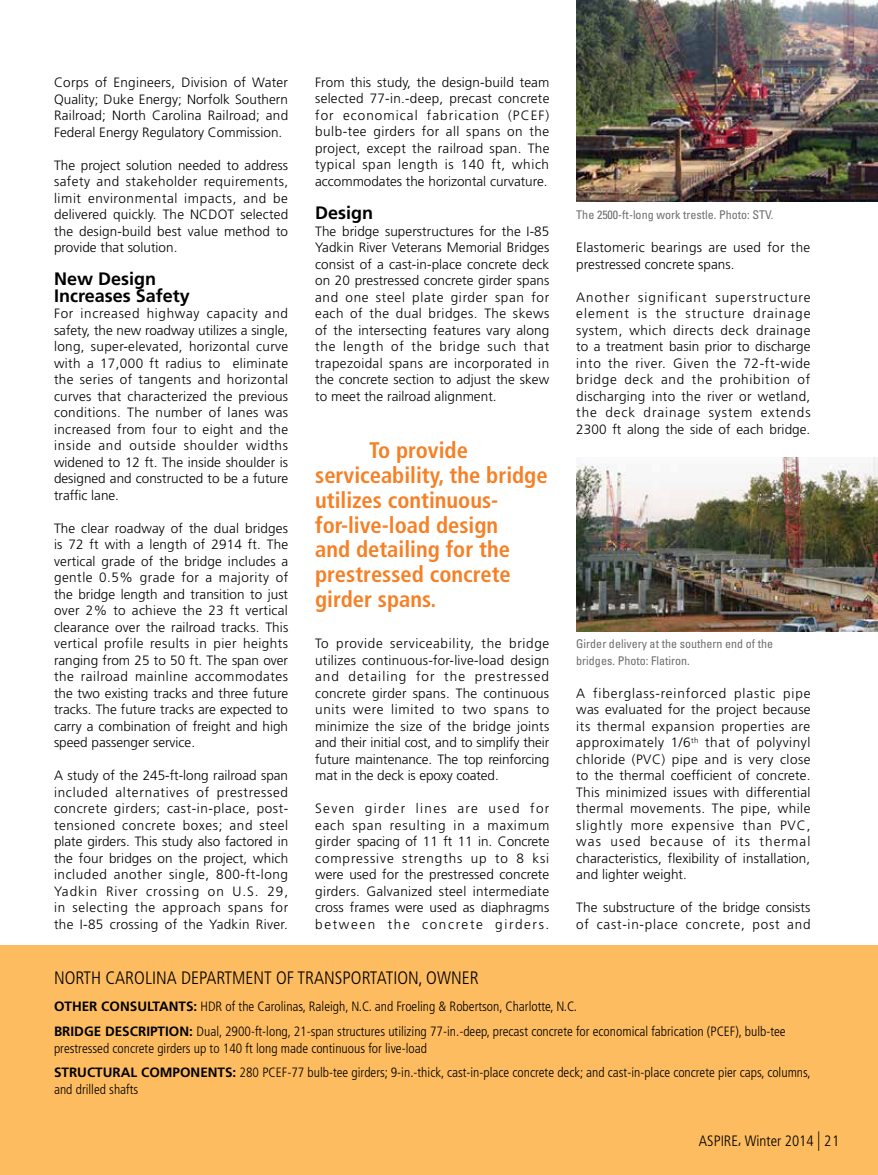
<style>
.page{position:relative;width:878px;height:1175px;background:#fff}
.page>*{position:absolute;margin:0;border:0;box-sizing:border-box;transform-origin:0 0}
.t1{font:700 condensed 22.5px/24.8px "Frutiger LT Std";color:#f58025}
.t2{font:300 condensed 18px "Frutiger LT Std";color:#000}
.t3{font:700 18px/16.5px "Frutiger LT Std";color:#000}
.t4{font:300 condensed 15px "Frutiger LT Std";color:#000}
.t5{font:300 13.5px/16.5px "Frutiger LT Std";letter-spacing:.005em;color:#000;text-align:justify}
.t6{font:300 condensed 13.5px/24.8px "Frutiger LT Std";color:#000}
.t7{font:300 13.5px/16.5px "Frutiger LT Std";letter-spacing:.025em;color:#000}
.t8{font:700 13.5px "Frutiger LT Std";color:#000}
.t9{font:condensed 12px/16.5px "Univers LT Std";color:#6d6e71}
.s1{font-weight:700;font-stretch:normal}
.s2{font-size:19.5px}
</style>
<div class="page">
<div style="left:0;top:945px;width:878px;height:229px;background:#fdbc5f"></div>
<img style="left:576px;top:0;width:302px;height:201px">
<img style="left:576px;top:458px;width:302px;height:173px">
<p class="t5" style="left:54px;top:74px;width:236px">Corps of Engineers, Division of Water Quality; Duke Energy; Norfolk Southern Railroad; North Carolina Railroad; and Federal Energy Regulatory Commission.</p>
<p class="t5" style="left:54px;top:157px;width:236px">The project solution needed to address safety and stakeholder requirements, limit environmental impacts, and be delivered quickly. The NCDOT selected the design-build best value method to provide that solution.</p>
<h2 class="t3" style="left:54px;top:271px;width:137px">New Design<br>Increases Safety</h2>
<p class="t5" style="left:54px;top:305px;width:236px">For increased highway capacity and safety, the new roadway utilizes a single, long, super-elevated, horizontal curve with a 17,000 ft radius to eliminate the series of tangents and horizontal curves that characterized the previous conditions. The number of lanes was increased from four to eight and the inside and outside shoulder widths widened to 12 ft. The inside shoulder is designed and constructed to be a future traffic lane.</p>
<p class="t5" style="left:54px;top:520px;width:236px">The clear roadway of the dual bridges is 72 ft with a length of 2914 ft. The vertical grade of the bridge includes a gentle 0.5% grade for a majority of the bridge length and transition to just over 2% to achieve the 23 ft vertical clearance over the railroad tracks. This vertical profile results in pier heights ranging from 25 to 50 ft. The span over the railroad mainline accommodates the two existing tracks and three future tracks. The future tracks are expected to carry a combination of freight and high speed passenger service.</p>
<p class="t5" style="left:54px;top:767px;width:236px">A study of the 245-ft-long railroad span included alternatives of prestressed concrete girders; cast-in-place, post&shy;tensioned concrete boxes; and steel plate girders. This study also factored in the four bridges on the project, which included another single, 800-ft-long Yadkin River crossing on U.S. 29, in selecting the approach spans for the I-85 crossing of the Yadkin River.</p>
<p class="t5" style="left:315px;top:74px;width:236px">From this study, the design-build team selected 77-in.-deep, precast concrete for economical fabrication (PCEF) bulb-tee girders for all spans on the project, except the railroad span. The typical span length is 140 ft, which accommodates the horizontal curvature.</p>
<h2 class="t3" style="left:315px;top:205px;width:59px">Design</h2>
<p class="t5" style="left:315px;top:223px;width:236px">The bridge superstructures for the I-85<br>Yadkin River Veterans Memorial Bridges consist of a cast-in-place concrete deck on 20 prestressed concrete girder spans and one steel plate girder span for each of the dual bridges. The skews of the intersecting features vary along the length of the bridge such that trapezoidal spans are incorporated in the concrete section to adjust the skew to meet the railroad alignment.</p>
<h1 class="t1" style="left:315px;top:438px;width:234px;text-indent:54px">To provide serviceability, the bridge utilizes continuous&shy;for-live-load design<br>and detailing for the prestressed concrete girder spans.</h1>
<p class="t5" style="left:315px;top:635px;width:236px">To provide serviceability, the bridge utilizes continuous-for-live-load design and detailing for the prestressed concrete girder spans. The continuous units were limited to two spans to minimize the size of the bridge joints and their initial cost, and to simplify their future maintenance. The top reinforcing mat in the deck is epoxy coated.</p>
<p class="t5" style="left:315px;top:800px;width:236px">Seven girder lines are used for each span resulting in a maximum girder spacing of 11 ft 11 in. Concrete compressive strengths up to 8 ksi were used for the prestressed concrete girders. Galvanized steel intermediate cross frames were used as diaphragms between the concrete girders.</p>
<p class="t9" style="left:576px;top:206px;width:199px">The 2500-ft-long work trestle. Photo: STV.</p>
<p class="t7" style="left:576px;top:239px;width:235px">Elastomeric bearings are used for the prestressed concrete spans.</p>
<p class="t5" style="left:576px;top:289px;width:236px">Another significant superstructure element is the structure drainage system, which directs deck drainage to a treatment basin prior to discharge into the river. Given the 72-ft-wide bridge deck and the prohibition of discharging into the river or wetland, the deck drainage system extends 2300 ft along the side of each bridge.</p>
<p class="t9" style="left:576px;top:635px;width:198px">Girder delivery at the southern end of the bridges. Photo: Flatiron.</p>
<p class="t5" style="left:576px;top:685px;width:236px">A fiberglass-reinforced plastic pipe was evaluated for the project because its thermal expansion properties are approximately 1/6<sup>th</sup> that of polyvinyl chloride (PVC) pipe and is very close to the thermal coefficient of concrete.<br>This minimized issues with differential thermal movements. The pipe, while slightly more expensive than PVC, was used because of its thermal characteristics, flexibility of installation, and lighter weight.</p>
<p class="t5" style="left:576px;top:899px;width:236px">The substructure of the bridge consists of cast-in-place concrete, post and</p>
<h2 class="t2" style="left:54px;top:967px;width:21px">North</h2>
<h2 class="t2" style="left:106px;top:967px;width:20px">Carolina</h2>
<h2 class="t2" style="left:181px;top:967px;width:20px">Department</h2>
<h2 class="t2" style="left:276px;top:967px;width:39px">of Transportation</h2>
<h2 class="t2" style="left:418px;top:967px;width:62px">, OWNER</h2>
<p class="t6" style="left:54px;top:994px;width:733px"><span class="s1">OTHER CONSULTANTS:</span> HDR of the Carolinas, Raleigh, N.C. and Froeling &amp; Robertson, Charlotte, N.C.<br><span class="s1">BRIDGE DESCRIPTION:</span> Dual, 2900-ft-long, 21-span structures utilizing 77-in.-deep, precast concrete for economical fabrication (PCEF), bulb-tee</p>
<p class="t6" style="left:54px;top:1035px;width:374px">prestressed concrete girders up to 140 ft long made continuous for live-load</p>
<p class="t8" style="left:54px;top:1064px;width:10px">structural</p>
<p class="t8" style="left:141px;top:1064px;width:11px">components</p>
<p class="t6" style="left:233px;top:1060px;width:579px"><span class="s1">:</span> 280 PCEF-77 bulb-tee girders; 9-in.-thick, cast-in-place concrete deck; and cast-in-place concrete pier caps, columns,</p>
<p class="t6" style="left:54px;top:1077px;width:86px">and drilled shafts</p>
<p class="t4" style="left:699px;top:1132px;width:142px">ASPIRE, Winter 2014 <span class="s2">|</span> 21</p>
</div>
